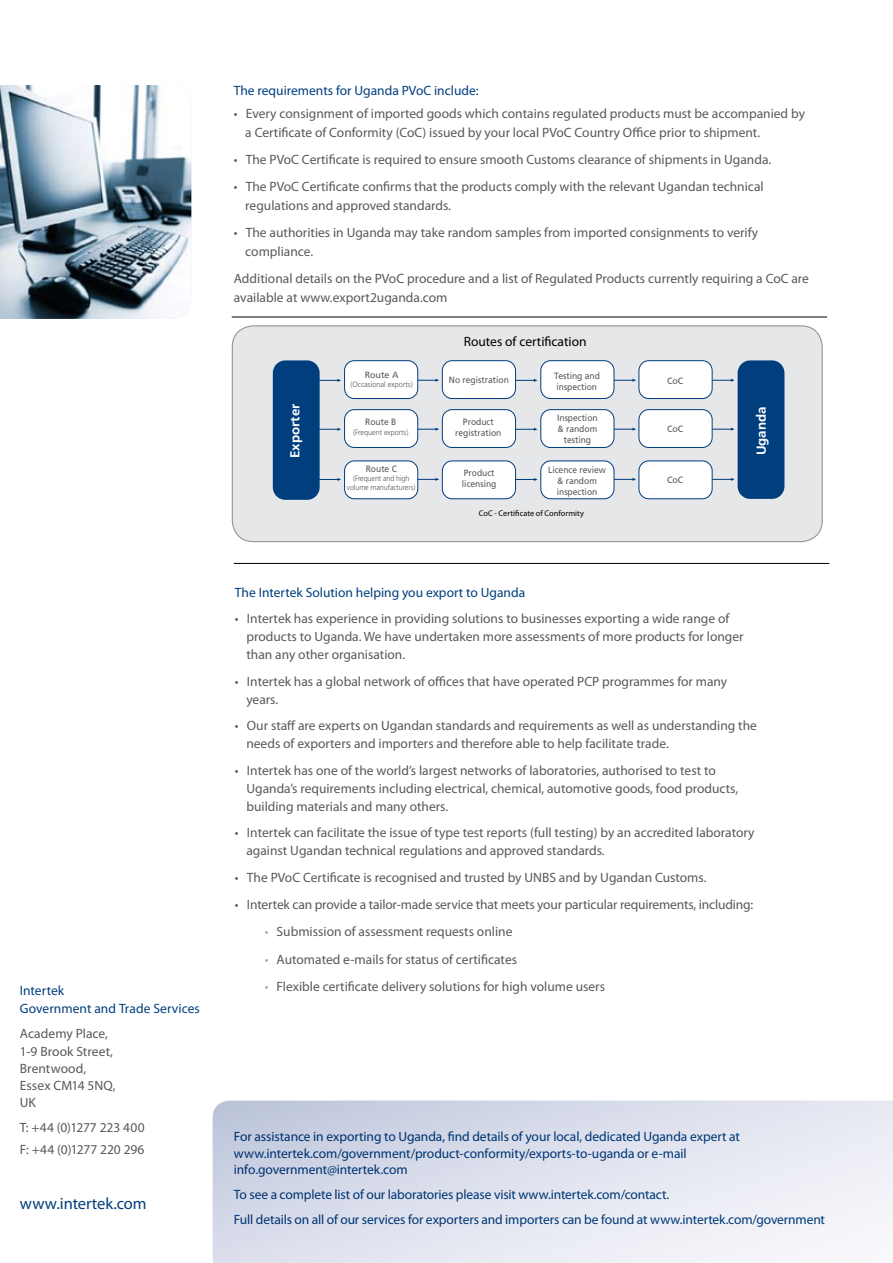
<style>
.page{position:relative;width:893px;height:1263px;background:#fff}
.page>*{position:absolute;margin:0;border:0;box-sizing:border-box;transform-origin:0 0}
.t1{font:16.5px "Myriad Pro";letter-spacing:-.005em;color:#003e7e}
.t2{font:13.5px/18px "Myriad Pro";color:#58595b}
.t3{font:13.5px/16.5px "Myriad Pro";letter-spacing:-.005em;color:#003e7e}
.t4{font:13.5px "Myriad Pro";color:#000}
.t5{font:700 13.05px "Frutiger";color:#fff}
.t6{font:9.15px/10.9px "Frutiger";color:#58595b;text-align:center;scale:.93 1}
.t7{font:9.15px "Frutiger";color:#58595b}
.t8{font:8.25px "Myriad Pro";letter-spacing:.005em;color:#000}
.t9{font:300 7.8px/9.3px "Frutiger";letter-spacing:-.015em;color:#58595b;text-align:center;scale:.93 1}
.t10{font:300 7.8px "Frutiger";letter-spacing:-.015em;color:#58595b;scale:.95 1}
.s1{color:#a7a9ac}
</style>
<div class="page">
<img style="left:0;top:85px;width:191px;height:234px">
<svg style="left:213px;top:1100px;width:680px;height:163px"></svg>
<hr style="left:234px;top:563px;width:595px;height:1px;background:#000">
<hr style="left:232px;top:317px;width:595px;height:1px;background:#000">
<div style="left:232px;top:327px;width:590px;height:215px;background:#e6e7e8"></div>
<svg style="left:516px;top:379px;width:22px;height:3px"></svg>
<svg style="left:418px;top:379px;width:21px;height:3px"></svg>
<svg style="left:614px;top:379px;width:22px;height:3px"></svg>
<svg style="left:712px;top:379px;width:23px;height:3px"></svg>
<svg style="left:320px;top:379px;width:21px;height:3px"></svg>
<svg style="left:516px;top:428px;width:22px;height:3px"></svg>
<svg style="left:418px;top:428px;width:21px;height:3px"></svg>
<svg style="left:614px;top:428px;width:22px;height:3px"></svg>
<svg style="left:712px;top:428px;width:23px;height:3px"></svg>
<svg style="left:320px;top:428px;width:21px;height:3px"></svg>
<svg style="left:516px;top:478px;width:22px;height:3px"></svg>
<svg style="left:418px;top:478px;width:21px;height:3px"></svg>
<svg style="left:614px;top:478px;width:22px;height:3px"></svg>
<svg style="left:712px;top:478px;width:23px;height:3px"></svg>
<svg style="left:320px;top:478px;width:21px;height:3px"></svg>
<div style="left:273px;top:360px;width:47px;height:140px;background:#003e7e;border-radius:13px"></div>
<div style="left:738px;top:360px;width:46px;height:139px;background:#003e7e;border-radius:13px"></div>
<div style="left:345px;top:361px;width:73px;height:37px;background:#fff;border-radius:10px"></div>
<div style="left:344px;top:360px;width:74px;height:39px;border:1px solid #003e7e;border-radius:10px"></div>
<div style="left:345px;top:410px;width:73px;height:37px;background:#fff;border-radius:10px"></div>
<div style="left:344px;top:409px;width:74px;height:39px;border:1px solid #003e7e;border-radius:10px"></div>
<div style="left:345px;top:461px;width:73px;height:38px;background:#fff;border-radius:10px"></div>
<div style="left:344px;top:461px;width:74px;height:38px;border:1px solid #003e7e;border-radius:10px"></div>
<div style="left:442px;top:361px;width:74px;height:37px;background:#fff;border-radius:10px"></div>
<div style="left:442px;top:360px;width:74px;height:39px;border:1px solid #003e7e;border-radius:10px"></div>
<div style="left:442px;top:410px;width:74px;height:37px;background:#fff;border-radius:10px"></div>
<div style="left:442px;top:409px;width:74px;height:39px;border:1px solid #003e7e;border-radius:10px"></div>
<div style="left:442px;top:461px;width:74px;height:38px;background:#fff;border-radius:10px"></div>
<div style="left:442px;top:461px;width:74px;height:38px;border:1px solid #003e7e;border-radius:10px"></div>
<div style="left:541px;top:361px;width:73px;height:37px;background:#fff;border-radius:10px"></div>
<div style="left:540px;top:360px;width:74px;height:39px;border:1px solid #003e7e;border-radius:10px"></div>
<div style="left:541px;top:410px;width:73px;height:37px;background:#fff;border-radius:10px"></div>
<div style="left:540px;top:409px;width:74px;height:39px;border:1px solid #003e7e;border-radius:10px"></div>
<div style="left:541px;top:461px;width:73px;height:38px;background:#fff;border-radius:10px"></div>
<div style="left:540px;top:461px;width:74px;height:38px;border:1px solid #003e7e;border-radius:10px"></div>
<div style="left:639px;top:361px;width:73px;height:37px;background:#fff;border-radius:10px"></div>
<div style="left:639px;top:360px;width:73px;height:39px;border:1px solid #003e7e;border-radius:10px"></div>
<div style="left:639px;top:410px;width:73px;height:37px;background:#fff;border-radius:10px"></div>
<div style="left:639px;top:409px;width:73px;height:39px;border:1px solid #003e7e;border-radius:10px"></div>
<div style="left:639px;top:461px;width:73px;height:38px;background:#fff;border-radius:10px"></div>
<div style="left:639px;top:461px;width:73px;height:38px;border:1px solid #003e7e;border-radius:10px"></div>
<div style="left:232px;top:325px;width:591px;height:217px;border:1px solid #939598;border-radius:21px"></div>
<p class="t3" style="left:20px;top:982px;width:182px;line-height:17.2px">Intertek<br>Government and Trade Services</p>
<p class="t2" style="left:20px;top:1025px;width:97px;line-height:17.2px">Academy Place,<br>1-9 Brook Street,<br>Brentwood,<br>Essex CM14 5NQ,<br>UK</p>
<p class="t2" style="left:20px;top:1116px;width:126px;line-height:21.6px">T: +44 (0)1277 223 400<br>F: +44 (0)1277 220 296</p>
<p class="t1" style="left:20px;top:1193px;width:128px">www.intertek.com</p>
<p class="t3" style="left:234px;top:82px;width:246px">The requirements for Uganda PVoC include:</p>
<p class="t2" style="left:245px;top:104px;width:561px;line-height:18.8px;text-indent:-11px">• Every consignment of imported goods which contains regulated products must be accompanied by a Certificate of Conformity (CoC) issued by your local PVoC Country Office prior to shipment.</p>
<p class="t2" style="left:234px;top:150px;width:539px">• The PVoC Certificate is required to ensure smooth Customs clearance of shipments in Uganda.</p>
<p class="t2" style="left:245px;top:177px;width:520px;line-height:18.8px;text-indent:-11px">• The PVoC Certificate confirms that the products comply with the relevant Ugandan technical regulations and approved standards.</p>
<p class="t2" style="left:245px;top:223px;width:514px;line-height:18.8px;text-indent:-11px">• The authorities in Uganda may take random samples from imported consignments to verify compliance.</p>
<p class="t2" style="left:234px;top:269px;width:577px;line-height:18.8px">Additional details on the PVoC procedure and a list of Regulated Products currently requiring a CoC are available at www.export2uganda.com</p>
<p class="t4" style="left:464px;top:333px;width:124px">Routes of certification</p>
<p class="t7" style="left:365px;top:369px;width:35px">Route A</p>
<p class="t10" style="left:350px;top:380px;width:67px">(Occasional exports)</p>
<p class="t6" style="left:365px;top:417px;width:35px">Route B</p>
<p class="t9" style="left:353px;top:427px;width:61px">(Frequent exports)</p>
<p class="t6" style="left:366px;top:463px;width:35px">Route C</p>
<p class="t9" style="left:347px;top:474px;width:75px">(Frequent and high volume manufacturers)</p>
<p class="t6" style="left:554px;top:370px;width:51px;text-align:left">Testing and inspection</p>
<p class="t6" style="left:557px;top:413px;width:45px">Inspection &amp; random testing</p>
<p class="t6" style="left:548px;top:464px;width:63px">Licence review &amp; random inspection</p>
<p class="t6" style="left:449px;top:374px;width:66px">No registration</p>
<p class="t7" style="left:667px;top:375px;width:18px">CoC</p>
<p class="t5" style="left:287px;top:458px;width:56px;rotate:-90deg">Exporter</p>
<p class="t5" style="left:754px;top:455px;width:50px;rotate:-90deg">Uganda</p>
<p class="t6" style="left:455px;top:417px;width:51px">Product registration</p>
<p class="t6" style="left:462px;top:467px;width:39px;text-align:left">Product licensing</p>
<p class="t7" style="left:667px;top:424px;width:18px">CoC</p>
<p class="t7" style="left:667px;top:475px;width:18px">CoC</p>
<p class="t8" style="left:479px;top:509px;width:107px">CoC - Certificate of Conformity</p>
<p class="t8" style="left:444px;top:510px;width:171px">PC – Product Certificate SC – SONCAP Certificate</p>
<p class="t3" style="left:235px;top:584px;width:292px">The Intertek Solution helping you export to Uganda</p>
<p class="t2" style="left:246px;top:610px;width:499px;text-indent:-11px">• Intertek has experience in providing solutions to businesses exporting a wide range of products to Uganda. We have undertaken more assessments of more products for longer than any other organisation.</p>
<p class="t2" style="left:246px;top:672px;width:482px;text-indent:-11px">• Intertek has a global network of offices that have operated PCP programmes for many years.</p>
<p class="t2" style="left:246px;top:717px;width:512px;text-indent:-11px">• Our staff are experts on Ugandan standards and requirements as well as understanding the needs of exporters and importers and therefore able to help facilitate trade.</p>
<p class="t2" style="left:246px;top:761px;width:493px;text-indent:-11px">• Intertek has one of the world’s largest networks of laboratories, authorised to test to<br>Uganda’s requirements including electrical, chemical, automotive goods, food products, building materials and many others.</p>
<p class="t2" style="left:246px;top:824px;width:510px;text-indent:-11px">• Intertek can facilitate the issue of type test reports (full testing) by an accredited laboratory against Ugandan technical regulations and approved standards.</p>
<p class="t2" style="left:235px;top:868px;width:473px">• The PVoC Certificate is recognised and trusted by UNBS and by Ugandan Customs.</p>
<p class="t2" style="left:235px;top:895px;width:520px">• Intertek can provide a tailor-made service that meets your particular requirements, including:</p>
<p class="t2" style="left:265px;top:923px;width:249px"><span class="s1">•</span> Submission of assessment requests online</p>
<p class="t2" style="left:265px;top:950px;width:254px"><span class="s1">•</span> Automated e-mails for status of certificates</p>
<p class="t2" style="left:265px;top:977px;width:342px"><span class="s1">•</span> Flexible certificate delivery solutions for high volume users</p>
<p class="t3" style="left:234px;top:1128px;width:508px">For assistance in exporting to Uganda, find details of your local, dedicated Uganda expert at www.intertek.com/government/product-conformity/exports-to-uganda or e-mail info.government@intertek.com</p>
<p class="t3" style="left:234px;top:1182px;width:593px;line-height:25px">To see a complete list of our laboratories please visit www.intertek.com/contact.<br>Full details on all of our services for exporters and importers can be found at www.intertek.com/government</p>
</div>
